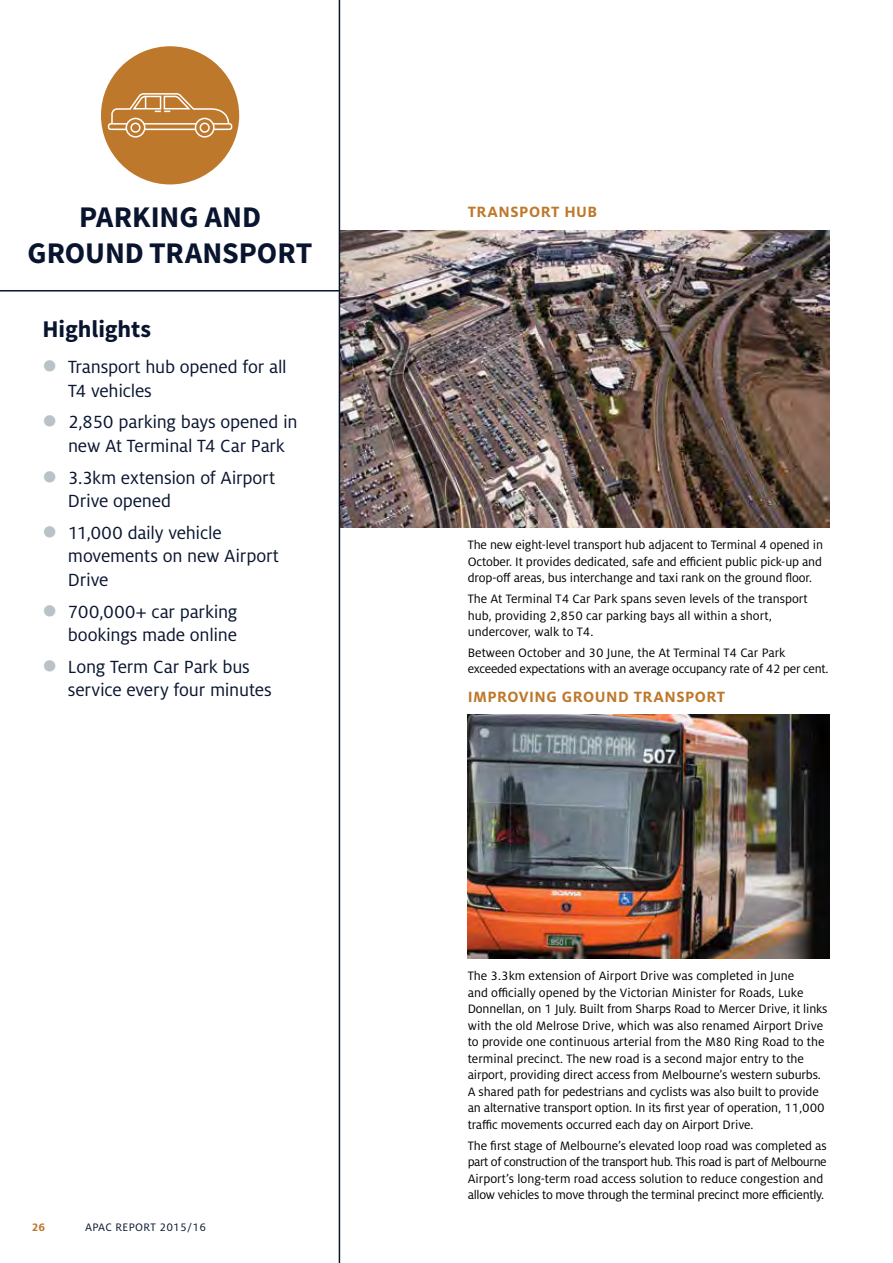
<style>
.page{position:relative;width:893px;height:1263px;background:#fff}
.page>*{position:absolute;margin:0;border:0;box-sizing:border-box;transform-origin:0 0}
.t1{font:700 30px/36px "Source Sans Pro";color:#09142f;text-align:center}
.t2{font:700 24px "Source Sans Pro";letter-spacing:-.005em;color:#09142f}
.t3{font:19.5px/23.4px "Milo OT";letter-spacing:-.01em;color:#09142f}
.t4{font:700 16.5px "Milo OT";letter-spacing:.03em;color:#be782b}
.t5{font:13.5px/16.5px "Milo OT";letter-spacing:-.01em;color:#000}
.t6{font:12px "Milo OT";letter-spacing:.025em;color:#09142f}
.t7{font:700 12px "Milo OT";color:#be782b}
</style>
<div class="page">
<img style="left:468px;top:715px;width:361px;height:243px">
<img style="left:340px;top:230px;width:489px;height:297px">
<hr style="left:339px;top:0;width:1px;height:1263px;background:#09142f">
<hr style="left:0;top:290px;width:340px;height:1px;background:#09142f">
<div style="left:101px;top:46px;width:138px;height:138px;background:#be782b;border-radius:50%"></div>
<div style="left:108px;top:123px;width:124px;height:7px;border:2px solid #fff;border-radius:2px"></div>
<div style="left:126px;top:118px;width:19px;height:20px;border:2px solid #fff;border-radius:50%"></div>
<div style="left:130px;top:123px;width:11px;height:10px;border:2px solid #fff;border-radius:50%"></div>
<svg style="left:111px;top:93px;width:119px;height:38px"></svg>
<svg style="left:195px;top:118px;width:19px;height:19px"></svg>
<div style="left:195px;top:118px;width:20px;height:20px;border:2px solid #fff;border-radius:50%"></div>
<div style="left:200px;top:123px;width:9px;height:9px;background:#be782b;border-radius:50%"></div>
<div style="left:200px;top:123px;width:10px;height:10px;border:2px solid #fff;border-radius:50%"></div>
<h1 class="t1" style="left:28px;top:200px;width:286px">PARKING AND<br>GROUND TRANSPORT</h1>
<h2 class="t2" style="left:43px;top:314px;width:110px">Highlights</h2>
<h3 class="t3" style="left:68px;top:355px;width:220px">Transport hub opened for all<br>T4 vehicles</h3>
<h3 class="t3" style="left:68px;top:411px;width:231px">2,850 parking bays opened in new At Terminal T4 Car Park</h3>
<h3 class="t3" style="left:68px;top:466px;width:209px">3.3km extension of Airport<br>Drive opened</h3>
<h3 class="t3" style="left:68px;top:521px;width:213px">11,000 daily vehicle movements on new Airport<br>Drive</h3>
<h3 class="t3" style="left:68px;top:600px;width:171px">700,000+ car parking bookings made online</h3>
<h3 class="t3" style="left:68px;top:655px;width:205px">Long Term Car Park bus service every four minutes</h3>
<p class="t7" style="left:32px;top:1220px;width:15px">26</p>
<p class="t6" style="left:85px;top:1221px;width:123px">APAC REPORT 2015/16</p>
<p class="t4" style="left:468px;top:203px;width:131px">TRANSPORT HUB</p>
<p class="t5" style="left:468px;top:537px;width:357px;text-align:justify">The new eight-level transport hub adjacent to Terminal 4 opened in October. It provides dedicated, safe and efficient public pick‑up and drop-off areas, bus interchange and taxi rank on the ground floor.</p>
<p class="t5" style="left:468px;top:591px;width:341px">The At Terminal T4 Car Park spans seven levels of the transport hub, providing 2,850 car parking bays all within a short, undercover, walk to T4.</p>
<p class="t5" style="left:468px;top:645px;width:362px">Between October and 30 June, the At Terminal T4 Car Park exceeded expectations with an average occupancy rate of 42 per cent.</p>
<p class="t4" style="left:468px;top:687px;width:259px">IMPROVING GROUND TRANSPORT</p>
<p class="t5" style="left:468px;top:968px;width:361px">The 3.3km extension of Airport Drive was completed in June<br>and officially opened by the Victorian Minister for Roads, Luke Donnellan, on 1 July. Built from Sharps Road to Mercer Drive, it links with the old Melrose Drive, which was also renamed Airport Drive to provide one continuous arterial from the M80 Ring Road to the terminal precinct. The new road is a second major entry to the airport, providing direct access from Melbourne’s western suburbs.<br>A shared path for pedestrians and cyclists was also built to provide an alternative transport option. In its first year of operation, 11,000 traffic movements occurred each day on Airport Drive.</p>
<p class="t5" style="left:468px;top:1137px;width:360px">The first stage of Melbourne’s elevated loop road was completed as part of construction of the transport hub. This road is part of Melbourne Airport’s long-term road access solution to reduce congestion and allow vehicles to move through the terminal precinct more efficiently.</p>
</div>
